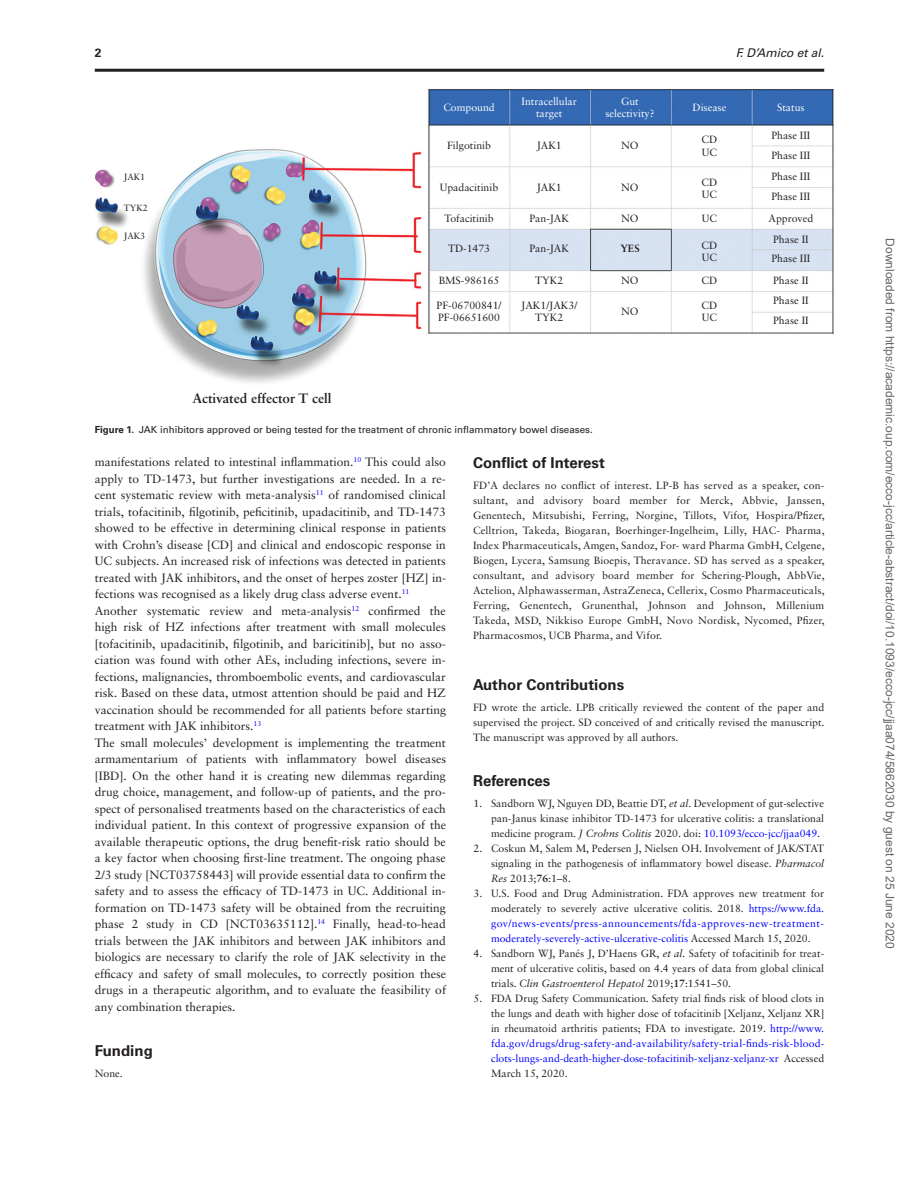
<style>
.page{position:relative;width:919px;height:1187px;background:#fff}
.page>*{position:absolute;margin:0;border:0;box-sizing:border-box;transform-origin:0 0}
.t1{font:700 15px "Univers LT Std";color:#231f20}
.t2{font:700 13.5px "Sabon LT Std";color:#231f20}
.t3{font:12px/16.5px "Sabon LT Std";color:#231f20}
.t4{font:12px "Arial";color:#666}
.t5{font:italic 12px "Univers LT Std";color:#231f20}
.t6{font:700 12px "Univers LT Std";color:#231f20}
.t7{font:10.5px/15px "Sabon LT Std";color:#231f20;text-align:justify}
.t8{font:10.5px/12.6px "Sabon LT Std";color:#fff;text-align:center}
.t9{font:700 10.5px "Sabon LT Std";color:#231f20}
.t10{font:9.75px "Univers LT Std";color:#231f20}
.t11{font:9px "Sabon LT Std";color:#231f20}
.s1{font-weight:700}
.s2{font-family:"Gandhari Unicode"}
.s3{font-style:italic}
.s4{color:#00f}
</style>
<div class="page">
<img style="left:95px;top:89px;width:739px;height:295px">
<hr style="left:95px;top:69px;width:729px;height:3px;background:#231f20">
<p class="t6" style="left:95px;top:45px;width:8px">2</p>
<p class="t5" style="left:735px;top:45px;width:90px">F. D’Amico et al.</p>
<p class="t11" style="left:124px;top:172px;width:23px">JAK1</p>
<p class="t11" style="left:124px;top:202px;width:25px">TYK2</p>
<p class="t11" style="left:124px;top:231px;width:23px">JAK3</p>
<p class="t2" style="left:192px;top:390px;width:141px">Activated effector T cell</p>
<p class="t8" style="left:443px;top:101px;width:53px">Compound</p>
<p class="t8" style="left:521px;top:95px;width:57px">Intracellular target</p>
<p class="t8" style="left:605px;top:95px;width:50px">Gut selectivity?</p>
<p class="t8" style="left:692px;top:101px;width:35px">Disease</p>
<p class="t8" style="left:777px;top:101px;width:29px">Status</p>
<p class="t7" style="left:447px;top:137px;width:45px">Filgotinib</p>
<p class="t7" style="left:771px;top:124px;width:41px;line-height:20.9px">Phase III Phase III Phase III</p>
<p class="t7" style="left:771px;top:189px;width:41px">Phase III</p>
<p class="t7" style="left:536px;top:137px;width:27px">JAK1</p>
<p class="t7" style="left:621px;top:137px;width:19px">NO</p>
<p class="t7" style="left:701px;top:133px;width:17px;line-height:12.6px">CD<br>UC</p>
<p class="t7" style="left:440px;top:179px;width:60px">Upadacitinib</p>
<p class="t7" style="left:536px;top:179px;width:27px">JAK1</p>
<p class="t7" style="left:621px;top:179px;width:19px">NO</p>
<p class="t7" style="left:701px;top:175px;width:17px;line-height:12.6px">CD<br>UC</p>
<p class="t7" style="left:444px;top:210px;width:51px">Tofacitinib</p>
<p class="t7" style="left:529px;top:210px;width:41px">Pan-JAK</p>
<p class="t7" style="left:621px;top:210px;width:19px">NO</p>
<p class="t7" style="left:701px;top:210px;width:17px">UC</p>
<p class="t7" style="left:768px;top:210px;width:46px">Approved</p>
<p class="t7" style="left:448px;top:241px;width:44px">TD-1473</p>
<p class="t7" style="left:529px;top:241px;width:41px">Pan-JAK</p>
<p class="t9" style="left:620px;top:242px;width:21px">YES</p>
<p class="t7" style="left:701px;top:238px;width:17px;line-height:12.6px">CD<br>UC</p>
<p class="t7" style="left:438px;top:272px;width:62px">BMS-986165</p>
<p class="t7" style="left:535px;top:272px;width:29px">TYK2</p>
<p class="t7" style="left:621px;top:272px;width:19px">NO</p>
<p class="t7" style="left:701px;top:272px;width:17px">CD</p>
<p class="t7" style="left:436px;top:298px;width:66px;line-height:12.6px">PF-06700841/<br>PF-06651600</p>
<p class="t7" style="left:521px;top:298px;width:57px;line-height:12.6px;text-align:center">JAK1/JAK3/<br>TYK2</p>
<p class="t7" style="left:621px;top:303px;width:19px">NO</p>
<p class="t7" style="left:701px;top:298px;width:17px;line-height:12.6px">CD<br>UC</p>
<p class="t7" style="left:773px;top:231px;width:37px">Phase II</p>
<p class="t7" style="left:771px;top:251px;width:41px">Phase III</p>
<p class="t7" style="left:773px;top:272px;width:37px">Phase II</p>
<p class="t7" style="left:773px;top:293px;width:37px">Phase II</p>
<p class="t7" style="left:773px;top:313px;width:37px">Phase II</p>
<p class="t10" style="left:95px;top:424px;width:499px"><span class="s1">Figure 1.</span> JAK inhibitors approved or being tested for the treatment of chronic inflammatory bowel diseases.</p>
<p class="t3" style="left:95px;top:453px;width:353px">manifestations related to intestinal inflammation.<sup>10</sup> This could also apply to TD-1473, but further investigations are needed. In a re&shy;cent systematic review with meta-analysis<sup>11</sup> of randomised clinical trials, tofacitinib, filgotinib, peficitinib, upadacitinib, and TD<span class="s2">‐</span>1473 showed to be effective in determining clinical response in patients with Crohn’s disease [CD] and clinical and endoscopic response in UC subjects. An increased risk of infections was detected in patients treated with JAK inhibitors, and the onset of herpes zoster [HZ] in&shy;fections was recognised as a likely drug class adverse event.<sup>11<br></sup>Another systematic review and meta-analysis<sup>12</sup> confirmed the high risk of HZ infections after treatment with small molecules [tofacitinib, upadacitinib, filgotinib, and baricitinib], but no asso&shy;ciation was found with other AEs, including infections, severe in&shy;fections, malignancies, thromboembolic events, and cardiovascular risk. Based on these data, utmost attention should be paid and HZ vaccination should be recommended for all patients before starting treatment with JAK inhibitors.<sup>13<br></sup>The small molecules’ development is implementing the treatment armamentarium of patients with inflammatory bowel diseases [IBD]. On the other hand it is creating new dilemmas regarding drug choice, management, and follow-up of patients, and the pro&shy;spect of personalised treatments based on the characteristics of each individual patient. In this context of progressive expansion of the available therapeutic options, the drug benefit-risk ratio should be a key factor when choosing first-line treatment. The ongoing phase 2/3 study [NCT03758443] will provide essential data to confirm the safety and to assess the efficacy of TD-1473 in UC. Additional in&shy;formation on TD-1473 safety will be obtained from the recruiting phase 2 study in CD [NCT03635112].<sup>14</sup> Finally, head-to-head trials between the JAK inhibitors and between JAK inhibitors and biologics are necessary to clarify the role of JAK selectivity in the efficacy and safety of small molecules, to correctly position these drugs in a therapeutic algorithm, and to evaluate the feasibility of any combination therapies.</p>
<h1 class="t1" style="left:95px;top:1041px;width:60px">Funding</h1>
<p class="t7" style="left:95px;top:1065px;width:30px">None.</p>
<h1 class="t1" style="left:473px;top:453px;width:133px">Conflict of Interest</h1>
<p class="t7" style="left:473px;top:477px;width:353px">FD’A declares no conflict of interest. LP-B has served as a speaker, con&shy;sultant, and advisory board member for Merck, Abbvie, Janssen, Genentech, Mitsubishi, Ferring, Norgine, Tillots, Vifor, Hospira/Pfizer, Celltrion, Takeda, Biogaran, Boerhinger-Ingelheim, Lilly, HAC- Pharma, Index Pharmaceuticals, Amgen, Sandoz, For- ward Pharma GmbH, Celgene, Biogen, Lycera, Samsung Bioepis, Theravance. SD has served as a speaker, consultant, and advisory board member for Schering-Plough, AbbVie, Actelion, Alphawasserman, AstraZeneca, Cellerix, Cosmo Pharmaceuticals, Ferring, Genentech, Grunenthal, Johnson and Johnson, Millenium Takeda, MSD, Nikkiso Europe GmbH, Novo Nordisk, Nycomed, Pfizer, Pharmacosmos, UCB Pharma, and Vifor.</p>
<h1 class="t1" style="left:473px;top:675px;width:153px">Author Contributions</h1>
<p class="t7" style="left:473px;top:699px;width:353px">FD wrote the article. LPB critically reviewed the content of the paper and supervised the project. SD conceived of and critically revised the manuscript.<br>The manuscript was approved by all authors.</p>
<h1 class="t1" style="left:473px;top:771px;width:79px">References</h1>
<p class="t7" style="left:491px;top:795px;width:334px;text-indent:-17px">1. Sandborn WJ, Nguyen DD, Beattie DT, <span class="s3">et al</span>. Development of gut-selective pan-Janus kinase inhibitor TD-1473 for ulcerative colitis: a translational medicine program. <span class="s3">J Crohns Colitis</span> 2020. doi: <span class="s4">10.1093/ecco-jcc/jjaa049</span>.</p>
<p class="t7" style="left:491px;top:840px;width:335px;text-indent:-17px">2. Coskun M, Salem M, Pedersen J, Nielsen OH. Involvement of JAK/STAT signaling in the pathogenesis of inflammatory bowel disease. <span class="s3">Pharmacol Res</span> 2013;<span class="s1">76</span>:1–8.</p>
<p class="t7" style="left:491px;top:885px;width:335px;text-indent:-17px">3. U.S. Food and Drug Administration. FDA approves new treatment for moderately to severely active ulcerative colitis. 2018. <span class="s4">https://www.fda. gov/news-events/press-announcements/fda-approves-new-treatment&shy;moderately-severely-active-ulcerative-colitis</span> Accessed March 15, 2020.</p>
<p class="t7" style="left:491px;top:945px;width:335px;text-indent:-17px">4. Sandborn WJ, Panés J, D’Haens GR, <span class="s3">et al.</span> Safety of tofacitinib for treat&shy;ment of ulcerative colitis, based on 4.4 years of data from global clinical trials. <span class="s3">Clin Gastroenterol Hepatol</span> 2019;<span class="s1">17</span>:1541–50.</p>
<p class="t7" style="left:491px;top:990px;width:335px;text-indent:-17px">5. FDA Drug Safety Communication. Safety trial finds risk of blood clots in the lungs and death with higher dose of tofacitinib [Xeljanz, Xeljanz XR] in rheumatoid arthritis patients; FDA to investigate. 2019. <span class="s4">http://www. fda.gov/drugs/drug-safety-and-availability/safety-trial-finds-risk-blood&shy;clots-lungs-and-death-higher-dose-tofacitinib-xeljanz-xeljanz-xr</span> Accessed March 15, 2020.</p>
<p class="t4" style="left:894px;top:238px;width:712px;rotate:90deg">Downloaded from https://academic.oup.com/ecco-jcc/article-abstract/doi/10.1093/ecco-jcc/jjaa074/5862030 by guest on 25 June 2020</p>
</div>
